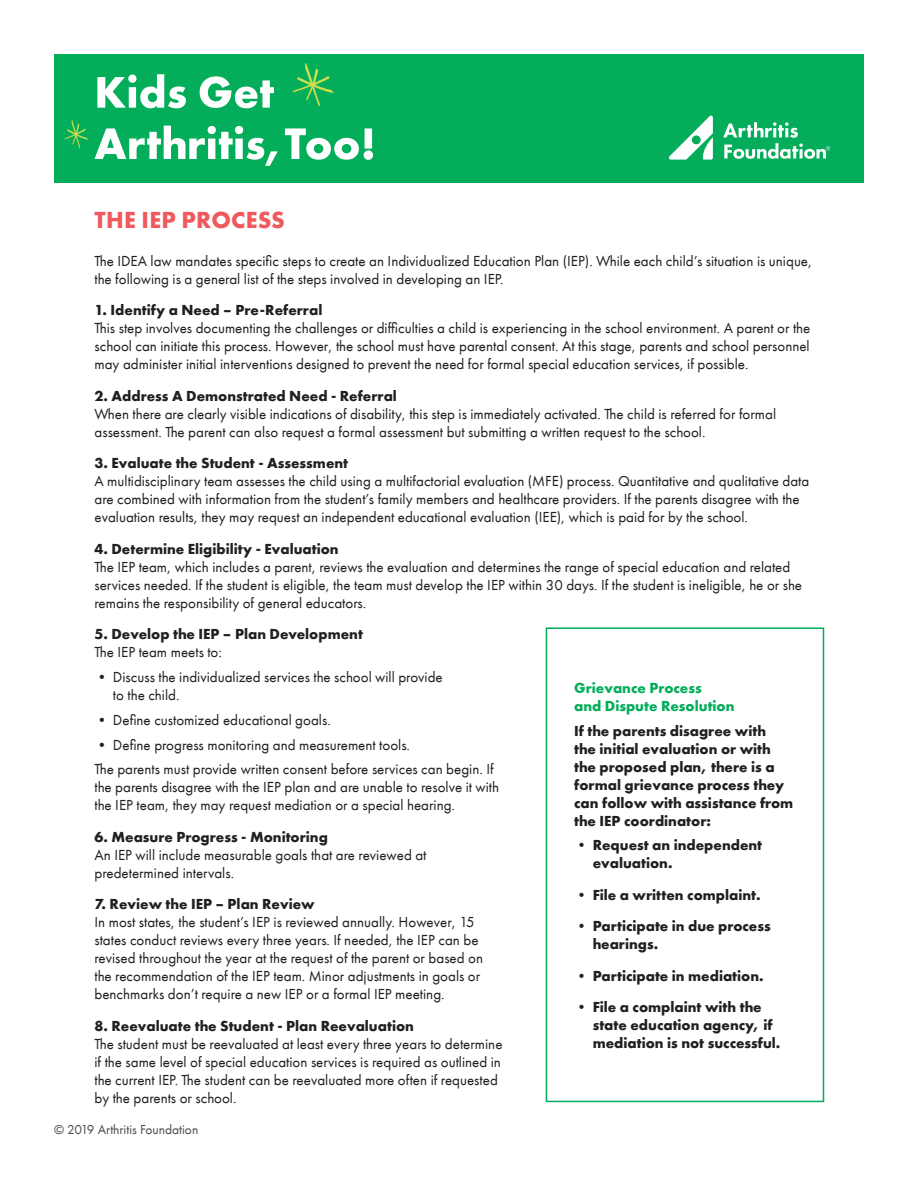
<style>
.page{position:relative;width:918px;height:1188px;background:#fff}
.page>*{position:absolute;margin:0;border:0;box-sizing:border-box;transform-origin:0 0}
.t1{font:700 24px "Futura PT";letter-spacing:.01em;color:#f05a5d}
.t2{font:15px/18px "Futura PT";color:#231f20}
.t3{font:700 15px/18px "Futura PT";color:#231f20}
.t4{font:700 15px/18px "Futura PT";color:#03ad59}
.t5{font:13.5px "Futura PT";color:#4b4c4d}
</style>
<div class="page">
<div style="left:54px;top:54px;width:810px;height:128px;background:#03ad59"></div>
<svg style="left:97px;top:74px;width:89px;height:34px"></svg>
<svg style="left:200px;top:76px;width:74px;height:32px"></svg>
<svg style="left:94px;top:126px;width:184px;height:40px"></svg>
<svg style="left:285px;top:128px;width:88px;height:32px"></svg>
<svg style="left:292px;top:63px;width:42px;height:44px"></svg>
<svg style="left:64px;top:120px;width:24px;height:29px"></svg>
<svg style="left:668px;top:115px;width:45px;height:45px"></svg>
<svg style="left:723px;top:122px;width:107px;height:37px"></svg>
<div style="left:546px;top:627px;width:278px;height:475px;border:2px solid #03ad59"></div>
<h1 class="t1" style="left:95px;top:204px;width:192px">THE IEP PROCESS</h1>
<p class="t2" style="left:94px;top:252px;width:719px">The IDEA law mandates specific steps to create an Individualized Education Plan (IEP). While each child’s situation is unique, the following is a general list of the steps involved in developing an IEP.</p>
<p class="t3" style="left:94px;top:301px;width:229px">1. Identify a Need – Pre-Referral</p>
<p class="t2" style="left:94px;top:319px;width:717px;text-align:justify">This step involves documenting the challenges or difficulties a child is experiencing in the school environment. A parent or the school can initiate this process. However, the school must have parental consent. At this stage, parents and school personnel may administer initial interventions designed to prevent the need for formal special education services, if possible.</p>
<p class="t3" style="left:94px;top:386px;width:304px">2. Address A Demonstrated Need - Referral</p>
<p class="t2" style="left:94px;top:405px;width:683px">When there are clearly visible indications of disability, this step is immediately activated. The child is referred for formal assessment. The parent can also request a formal assessment but submitting a written request to the school.</p>
<p class="t3" style="left:94px;top:454px;width:255px">3. Evaluate the Student - Assessment</p>
<p class="t2" style="left:94px;top:472px;width:716px">A multidisciplinary team assesses the child using a multifactorial evaluation (MFE) process. Quantitative and qualitative data are combined with information from the student’s family members and healthcare providers. If the parents disagree with the evaluation results, they may request an independent educational evaluation (IEE), which is paid for by the school.</p>
<p class="t3" style="left:94px;top:539px;width:246px">4. Determine Eligibility - Evaluation</p>
<p class="t2" style="left:94px;top:558px;width:709px">The IEP team, which includes a parent, reviews the evaluation and determines the range of special education and related services needed. If the student is eligible, the team must develop the IEP within 30 days. If the student is ineligible, he or she remains the responsibility of general educators.</p>
<p class="t3" style="left:94px;top:625px;width:270px">5. Develop the IEP – Plan Development</p>
<p class="t2" style="left:94px;top:643px;width:129px">The IEP team meets to:</p>
<p class="t2" style="left:113px;top:668px;width:331px;text-indent:-18px">• Discuss the individualized services the school will provide to the child.</p>
<p class="t2" style="left:94px;top:711px;width:238px">• Define customized educational goals.</p>
<p class="t2" style="left:94px;top:732px;width:401px;line-height:24.8px">• Define progress monitoring and measurement tools.<br>The parents must provide written consent before services can begin. If</p>
<p class="t2" style="left:94px;top:778px;width:406px">the parents disagree with the IEP plan and are unable to resolve it with the IEP team, they may request mediation or a special hearing.</p>
<p class="t3" style="left:94px;top:827px;width:235px">6. Measure Progress - Monitoring</p>
<p class="t2" style="left:94px;top:846px;width:334px">An IEP will include measurable goals that are reviewed at predetermined intervals.</p>
<p class="t3" style="left:94px;top:895px;width:222px">7. Review the IEP – Plan Review</p>
<p class="t2" style="left:94px;top:913px;width:390px">In most states, the student’s IEP is reviewed annually. However, 15 states conduct reviews every three years. If needed, the IEP can be revised throughout the year at the request of the parent or based on the recommendation of the IEP team. Minor adjustments in goals or benchmarks don’t require a new IEP or a formal IEP meeting.</p>
<p class="t3" style="left:94px;top:1016px;width:321px">8. Reevaluate the Student - Plan Reevaluation</p>
<p class="t2" style="left:94px;top:1035px;width:410px">The student must be reevaluated at least every three years to determine if the same level of special education services is required as outlined in the current IEP. The student can be reevaluated more often if requested by the parents or school.</p>
<p class="t4" style="left:574px;top:678px;width:162px">Grievance Process<br>and Dispute Resolution</p>
<p class="t3" style="left:574px;top:721px;width:221px">If the parents disagree with<br>the initial evaluation or with the proposed plan, there is a formal grievance process they can follow with assistance from the IEP coordinator:</p>
<p class="t3" style="left:593px;top:836px;width:171px;text-indent:-18px">• Request an independent evaluation.</p>
<p class="t3" style="left:574px;top:885px;width:188px">• File a written complaint.</p>
<p class="t3" style="left:593px;top:917px;width:180px;text-indent:-18px">• Participate in due process hearings.</p>
<p class="t3" style="left:574px;top:966px;width:191px">• Participate in mediation.</p>
<p class="t3" style="left:593px;top:998px;width:189px;text-indent:-18px">• File a complaint with the state education agency, if mediation is not successful.</p>
<p class="t5" style="left:54px;top:1121px;width:146px">© 2019 Arthritis Foundation</p>
</div>
